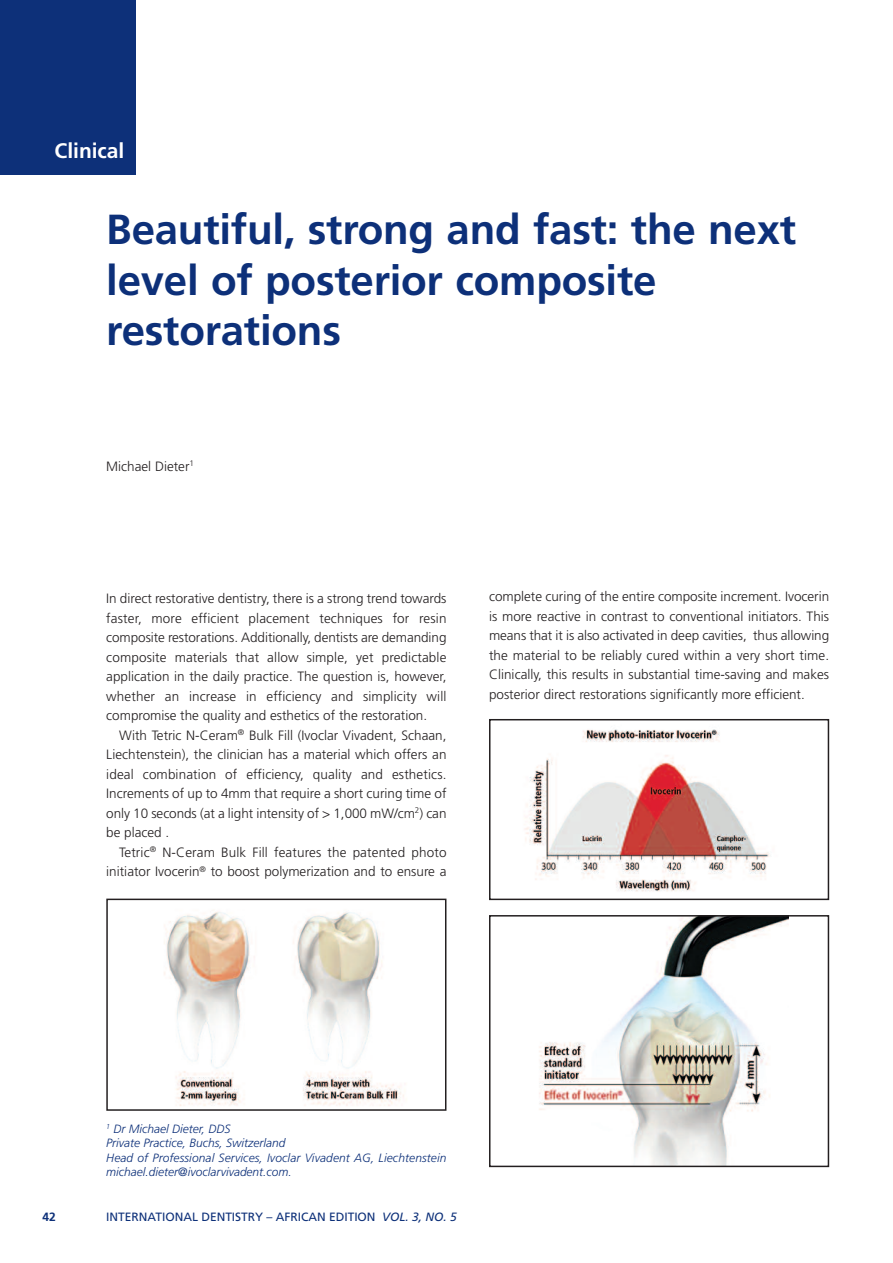
<style>
.page{position:relative;width:893px;height:1263px;background:#fff}
.page>*{position:absolute;margin:0;border:0;box-sizing:border-box;transform-origin:0 0}
.t1{font:700 42px/50.4px "Frutiger";letter-spacing:-.005em;color:#0d3079}
.t2{font:700 21px "Frutiger";color:#fff}
.t3{font:300 13.5px/19.5px "Frutiger";color:#231f20;text-align:justify}
.t4{font:italic 300 12px/14.4px "Frutiger";color:#0d3079}
.t5{font:12px "Frutiger";color:#0d3079}
.t6{font:700 12px "Frutiger";color:#0d3079}
.s1{font-style:italic}
</style>
<div class="page">
<div style="left:0;top:0;width:136px;height:174px;background:#0d3079"></div>
<img style="left:164px;top:910px;width:240px;height:196px">
<div style="left:106px;top:899px;width:340px;height:212px;border:2px solid #231f20"></div>
<img style="left:525px;top:729px;width:244px;height:163px">
<div style="left:489px;top:719px;width:340px;height:181px;border:2px solid #231f20"></div>
<img style="left:539px;top:918px;width:249px;height:246px">
<div style="left:489px;top:915px;width:340px;height:252px;border:2px solid #231f20"></div>
<h2 class="t2" style="left:55px;top:142px;width:71px">Clinical</h2>
<h1 class="t1" style="left:106px;top:208px;width:691px">Beautiful, strong and fast: the next level of posterior composite restorations</h1>
<p class="t3" style="left:106px;top:457px;width:89px">Michael Dieter<sup>1</sup></p>
<p class="t3" style="left:106px;top:590px;width:342px">In direct restorative dentistry, there is a strong trend towards faster, more efficient placement techniques for resin composite restorations. Additionally, dentists are demanding composite materials that allow simple, yet predictable application in the daily practice. The question is, however, whether an increase in efficiency and simplicity will compromise the quality and esthetics of the restoration.</p>
<p class="t3" style="left:106px;top:726px;width:342px;text-indent:13px">With Tetric N-Ceram<sup>®</sup> Bulk Fill (Ivoclar Vivadent, Schaan, Liechtenstein), the clinician has a material which offers an ideal combination of efficiency, quality and esthetics.<br>Increments of up to 4mm that require a short curing time of only 10 seconds (at a light intensity of &gt; 1,000 mW/cm<sup>2</sup>) can be placed .</p>
<p class="t3" style="left:106px;top:843px;width:342px;text-align:right">Tetric<sup>®</sup> N-Ceram Bulk Fill features the patented photo initiator Ivocerin<sup>®</sup> to boost polymerization and to ensure a</p>
<p class="t3" style="left:489px;top:588px;width:342px">complete curing of the entire composite increment. Ivocerin is more reactive in contrast to conventional initiators. This means that it is also activated in deep cavities, thus allowing the material to be reliably cured within a very short time.<br>Clinically, this results in substantial time-saving and makes posterior direct restorations significantly more efficient.</p>
<p class="t4" style="left:106px;top:1122px;width:342px"><sup>1</sup> Dr Michael Dieter, DDS<br>Private Practice, Buchs, Switzerland<br>Head of Professional Services, Ivoclar Vivadent AG, Liechtenstein michael.dieter@ivoclarvivadent.com.</p>
<p class="t6" style="left:43px;top:1212px;width:15px">42</p>
<p class="t5" style="left:106px;top:1212px;width:352px">INTERNATIONAL DENTISTRY – AFRICAN EDITION <span class="s1">VOL. 3, NO. 5</span></p>
</div>
